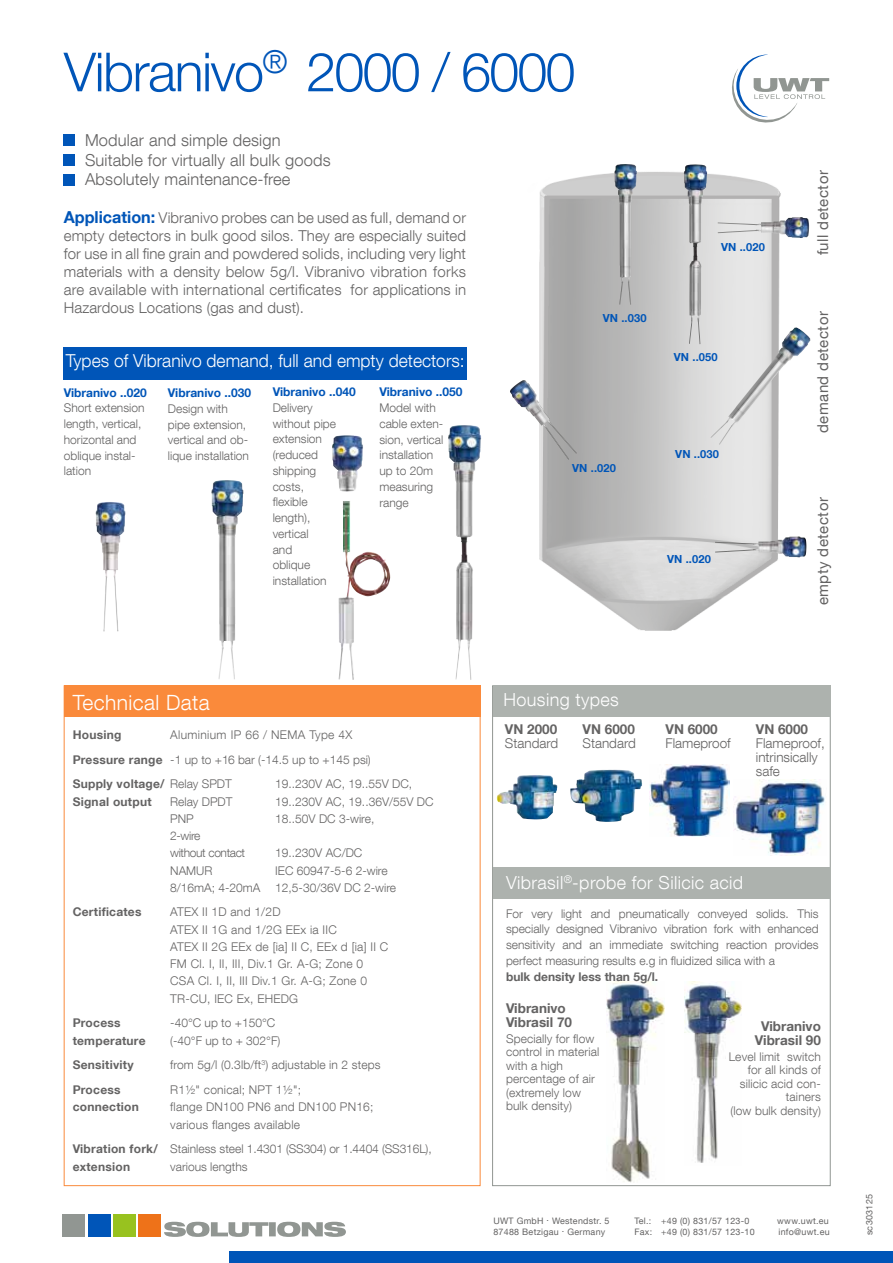
<style>
.page{position:relative;width:893px;height:1263px;background:#fff}
.page>*{position:absolute;margin:0;border:0;box-sizing:border-box;transform-origin:0 0}
.t1{font:300 54px "Helvetica Neue LT Com";letter-spacing:-.03em;color:#0055b8}
.t2{font:300 21px "Helvetica Neue LT Com";letter-spacing:.02em;color:#fff}
.t3{font:300 18px "Helvetica Neue LT Com";letter-spacing:.02em;color:#fff}
.t4{font:300 17.85px "Helvetica Neue LT Com";color:#fff}
.t5{font:300 16.5px/19.8px "Helvetica Neue LT Com";letter-spacing:.01em;color:#646363}
.t6{font:300 15px/18px "Helvetica Neue LT Com";letter-spacing:.005em;color:#646363;text-align:justify}
.t7{font:15px "Helvetica Neue LT Com";letter-spacing:.03em;color:#646363}
.t8{font:700 13.5px/14.2px "Helvetica Neue LT Com";color:#646363}
.t9{font:300 13.5px/14.2px "Helvetica Neue LT Com";color:#646363}
.t10{font:300 12px/15.8px "Helvetica Neue LT Com";color:#646363}
.t11{font:300 12px/17.2px "Helvetica Neue LT Com";letter-spacing:.02em;color:#646363}
.t12{font:300 12px/24.8px "Helvetica Neue LT Com";letter-spacing:.03em;color:#646363}
.t13{font:700 12px "Helvetica Neue LT Com";letter-spacing:.02em;color:#646363}
.t14{font:700 12px "Helvetica Neue LT Com";color:#0055b8}
.t15{font:700 12px "Helvetica Neue LT Com";color:#646363}
.t16{font:300 12px/17.2px "Helvetica Neue LT Com";letter-spacing:-.03em;color:#646363}
.t17{font:700 11.1px "Helvetica Neue LT Com";letter-spacing:.01em;color:#0055b8}
.t18{font:9px "Helvetica Neue LT Com";letter-spacing:.03em;color:#646363}
.t19{font:8.85px "Helvetica Neue LT Com";letter-spacing:.03em;color:#646363}
.s1{font-weight:700;font-size:16.5px;color:#0055b8}
.s2{font-weight:700}
</style>
<div class="page">
<img style="left:539px;top:172px;width:242px;height:459px">
<img style="left:606px;top:981px;width:58px;height:202px">
<img style="left:649px;top:764px;width:80px;height:73px">
<img style="left:734px;top:779px;width:91px;height:76px">
<img style="left:497px;top:775px;width:60px;height:44px">
<img style="left:570px;top:770px;width:72px;height:52px">
<div style="left:64px;top:686px;width:416px;height:31px;background:#fa8a3b"></div>
<div style="left:63px;top:1215px;width:22px;height:22px;background:#919692"></div>
<div style="left:88px;top:1215px;width:22px;height:22px;background:#0055b8"></div>
<div style="left:113px;top:1215px;width:23px;height:22px;background:#98c21f"></div>
<div style="left:139px;top:1215px;width:22px;height:22px;background:#ee7219"></div>
<svg style="left:164px;top:1222px;width:182px;height:15px"></svg>
<div style="left:230px;top:1251px;width:663px;height:12px;background:#0055b8"></div>
<div style="left:493px;top:685px;width:337px;height:31px;background:#adb2ae"></div>
<div style="left:493px;top:867px;width:337px;height:31px;background:#adb2ae"></div>
<svg style="left:732px;top:55px;width:97px;height:68px"></svg>
<img style="left:685px;top:982px;width:56px;height:181px">
<img style="left:96px;top:502px;width:30px;height:129px">
<img style="left:211px;top:481px;width:32px;height:198px">
<img style="left:332px;top:435px;width:31px;height:176px">
<img style="left:448px;top:426px;width:27px;height:254px">
<div style="left:681px;top:157px;width:29px;height:189px;background:#1d1d1b;opacity:.62"></div>
<div style="left:716px;top:210px;width:102px;height:34px;background:#1d1d1b;opacity:.56"></div>
<svg style="left:703px;top:321px;width:108px;height:130px"></svg>
<div style="left:713px;top:529px;width:103px;height:35px;background:#1d1d1b;opacity:.77"></div>
<svg style="left:510px;top:367px;width:76px;height:102px"></svg>
<div style="left:612px;top:162px;width:27px;height:145px;background:#1d1d1b;opacity:.59"></div>
<div style="left:64px;top:347px;width:403px;height:33px;background:#0055b8"></div>
<div style="left:64px;top:134px;width:11px;height:12px;background:#0055b8"></div>
<div style="left:64px;top:154px;width:11px;height:12px;background:#0055b8"></div>
<div style="left:64px;top:174px;width:11px;height:11px;background:#0055b8"></div>
<h1 class="t1" style="left:64px;top:39px;width:513px">Vibranivo<sup>®</sup> 2000 / 6000</h1>
<h3 class="t5" style="left:85px;top:130px;width:247px">Modular and simple design<br>Suitable for virtually all bulk goods<br>Absolutely maintenance-free</h3>
<p class="t6" style="left:64px;top:209px;width:404px"><span class="s1">Application:</span> Vibranivo probes can be used as full, demand or empty detectors in bulk good silos. They are especially suited for use in all fine grain and powdered solids, including very light materials with a density below 5g/l. Vibranivo vibration forks are available with international certificates for applications in Hazardous Locations (gas and dust).</p>
<h3 class="t4" style="left:66px;top:350px;width:400px">Types of Vibranivo demand, full and empty detectors:</h3>
<p class="t17" style="left:603px;top:311px;width:45px">VN ..030</p>
<p class="t14" style="left:64px;top:385px;width:85px">Vibranivo ..020</p>
<p class="t10" style="left:64px;top:400px;width:82px">Short extension length, vertical, horizontal and oblique instal&shy;lation</p>
<p class="t14" style="left:168px;top:385px;width:85px">Vibranivo ..030</p>
<p class="t10" style="left:168px;top:400px;width:83px">Design with pipe extension, vertical and ob&shy;lique installation</p>
<p class="t14" style="left:273px;top:384px;width:85px">Vibranivo ..040</p>
<p class="t10" style="left:273px;top:400px;width:65px">Delivery without pipe extension (reduced shipping costs, flexible length), vertical<br>and<br>oblique installation</p>
<p class="t14" style="left:379px;top:385px;width:85px">Vibranivo ..050</p>
<p class="t10" style="left:379px;top:400px;width:65px">Model with cable exten&shy;sion, vertical installation up to 20m measuring range</p>
<p class="t17" style="left:572px;top:461px;width:45px">VN ..020</p>
<p class="t17" style="left:721px;top:240px;width:45px">VN ..020</p>
<p class="t17" style="left:674px;top:350px;width:45px">VN ..050</p>
<p class="t17" style="left:675px;top:447px;width:45px">VN ..030</p>
<p class="t17" style="left:667px;top:552px;width:45px">VN ..020</p>
<p class="t7" style="left:813px;top:255px;width:87px;rotate:-90deg">full detector</p>
<p class="t7" style="left:813px;top:433px;width:123px;rotate:-90deg">demand detector</p>
<p class="t7" style="left:813px;top:605px;width:110px;rotate:-90deg">empty detector</p>
<h2 class="t2" style="left:73px;top:690px;width:138px">Technical Data</h2>
<p class="t13" style="left:73px;top:727px;width:50px">Housing</p>
<p class="t12" style="left:73px;top:722px;width:300px;text-indent:98px">Aluminium IP 66 / NEMA Type 4X<br><span class="s2">Pressure range</span> -1 up to +16 bar (-14.5 up to +145 psi)<br><span class="s2">Supply voltage/</span> Relay SPDT</p>
<p class="t10" style="left:275px;top:776px;width:138px">19..230V AC, 19..55V DC,</p>
<p class="t13" style="left:73px;top:794px;width:80px">Signal output</p>
<p class="t10" style="left:170px;top:793px;width:64px">Relay DPDT</p>
<p class="t10" style="left:275px;top:793px;width:160px">19..230V AC, 19..36V/55V DC</p>
<p class="t10" style="left:170px;top:810px;width:25px">PNP</p>
<p class="t10" style="left:275px;top:810px;width:101px">18..50V DC 3-wire,</p>
<p class="t16" style="left:170px;top:827px;width:76px">2-wire<br>without contact</p>
<p class="t10" style="left:275px;top:845px;width:89px">19..230V AC/DC</p>
<p class="t10" style="left:170px;top:861px;width:227px;line-height:17.2px;text-indent:105px">IEC 60947-5-6 2-wire<br>8/16mA; 4-20mA 12,5-30/36V DC 2-wire</p>
<p class="t10" style="left:170px;top:862px;width:44px">NAMUR</p>
<p class="t13" style="left:73px;top:905px;width:70px">Certificates</p>
<p class="t11" style="left:170px;top:903px;width:220px">ATEX II 1D and 1/2D<br>ATEX II 1G and 1/2G EEx ia IIC<br>ATEX II 2G EEx de [ia] II C, EEx d [ia] II C<br>FM Cl. I, II, III, Div.1 Gr. A-G; Zone 0<br>CSA Cl. I, II, III Div.1 Gr. A-G; Zone 0<br>TR-CU, IEC Ex, EHEDG</p>
<p class="t13" style="left:73px;top:1015px;width:49px">Process</p>
<p class="t10" style="left:170px;top:1015px;width:107px">-40°C up to +150°C</p>
<p class="t13" style="left:73px;top:1033px;width:74px">temperature</p>
<p class="t10" style="left:170px;top:1032px;width:112px">(-40°F up to + 302°F)</p>
<p class="t13" style="left:73px;top:1057px;width:62px">Sensitivity</p>
<p class="t10" style="left:170px;top:1057px;width:212px">from 5g/l (0.3lb/ft<sup>3</sup>) adjustable in 2 steps</p>
<p class="t13" style="left:73px;top:1082px;width:49px">Process</p>
<p class="t11" style="left:170px;top:1081px;width:132px">R1½" conical; NPT 1½";</p>
<p class="t13" style="left:73px;top:1099px;width:68px">connection</p>
<p class="t11" style="left:170px;top:1098px;width:205px">flange DN100 PN6 and DN100 PN16; various flanges available</p>
<p class="t10" style="left:73px;top:1140px;width:361px;line-height:17.2px"><span class="s2">Vibration fork/</span> Stainless steel 1.4301 (SS304) or 1.4404 (SS316L), <span class="s2">extension</span></p>
<p class="t10" style="left:170px;top:1158px;width:79px">various lengths</p>
<h3 class="t3" style="left:504px;top:689px;width:117px">Housing types</h3>
<p class="t8" style="left:505px;top:721px;width:54px">VN 2000</p>
<p class="t9" style="left:505px;top:736px;width:55px">Standard</p>
<p class="t8" style="left:583px;top:721px;width:54px">VN 6000</p>
<p class="t9" style="left:583px;top:736px;width:55px">Standard</p>
<p class="t8" style="left:665px;top:721px;width:54px">VN 6000</p>
<p class="t9" style="left:665px;top:736px;width:67px">Flameproof</p>
<p class="t8" style="left:756px;top:721px;width:54px">VN 6000</p>
<p class="t9" style="left:756px;top:736px;width:71px">Flameproof, intrinsically safe</p>
<h3 class="t3" style="left:506px;top:871px;width:239px">Vibrasil<sup>®</sup>-probe for Silicic acid</h3>
<p class="t10" style="left:506px;top:905px;width:314px;text-align:justify">For very light and pneumatically conveyed solids. This specially designed Vibranivo vibration fork with enhanced sensitivity and an immediate switching reaction provides perfect measuring results e.g in fluidized silica with a</p>
<p class="t15" style="left:506px;top:969px;width:154px">bulk density less than 5g/l.</p>
<p class="t8" style="left:506px;top:1000px;width:67px">Vibranivo<br>Vibrasil 70</p>
<p class="t10" style="left:506px;top:1031px;width:95px;line-height:13.5px">Specially for flow control in material with a high percentage of air (extremely low bulk density)</p>
<p class="t8" style="left:755px;top:1018px;width:67px;text-align:center">Vibranivo<br>Vibrasil 90</p>
<p class="t10" style="left:729px;top:1050px;width:94px;line-height:13.5px;text-align:right">Level limit switch for all kinds of silicic acid con&shy;tainers<br>(low bulk density)</p>
<p class="t19" style="left:493px;top:1215px;width:118px">UWT GmbH . Westendstr. 5</p>
<p class="t19" style="left:634px;top:1215px;width:117px">Tel.: +49 (0) 831/57 123-0</p>
<p class="t19" style="left:777px;top:1215px;width:53px">www.uwt.eu</p>
<p class="t19" style="left:493px;top:1227px;width:113px">87488 Betzigau . Germany</p>
<p class="t19" style="left:634px;top:1227px;width:122px">Fax: +49 (0) 831/57 123-10</p>
<p class="t19" style="left:778px;top:1227px;width:53px">info@uwt.eu</p>
<p class="t18" style="left:864px;top:1235px;width:43px;rotate:-90deg">sc303125</p>
</div>
